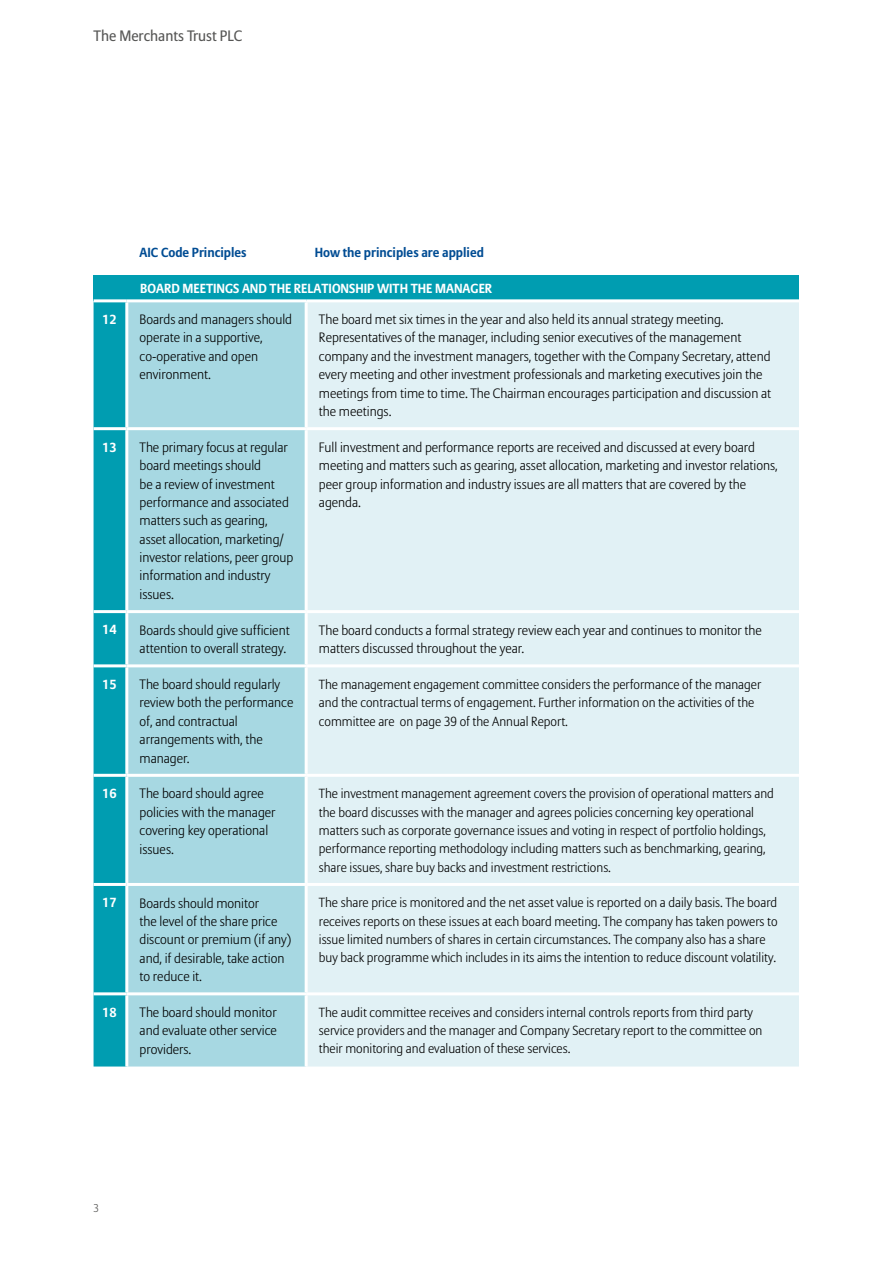
<style>
.page{position:relative;width:893px;height:1263px;background:#fff}
.page>*{position:absolute;margin:0;border:0;box-sizing:border-box;transform-origin:0 0}
.t1{font:15px "Allianz Sans";color:#575756}
.t2{font:300 13.5px/18.3px "Allianz Sans";color:#000}
.t3{font:300 13.2px/18.3px "Allianz Sans";color:#000}
.t4{font:700 13.2px "Allianz Sans";color:#fff}
.t5{font:700 13.2px "Allianz Sans";color:#004c93}
.t6{font:300 11.25px "Allianz Sans";color:#575756}
</style>
<div class="page">
<div style="left:94px;top:275px;width:705px;height:26px;background:#009db1"></div>
<div style="left:94px;top:302px;width:31px;height:764px;background:#009db1"></div>
<div style="left:128px;top:302px;width:177px;height:764px;background:#a7d8e2"></div>
<div style="left:308px;top:302px;width:491px;height:764px;background:#e1f1f5"></div>
<hr style="left:94px;top:427px;width:33px;height:3px;background:#fff">
<hr style="left:127px;top:427px;width:179px;height:3px;background:#fff">
<hr style="left:306px;top:427px;width:493px;height:3px;background:#fff">
<hr style="left:94px;top:610px;width:33px;height:3px;background:#fff">
<hr style="left:127px;top:610px;width:179px;height:3px;background:#fff">
<hr style="left:306px;top:610px;width:493px;height:3px;background:#fff">
<hr style="left:94px;top:664px;width:33px;height:3px;background:#fff">
<hr style="left:127px;top:664px;width:179px;height:3px;background:#fff">
<hr style="left:306px;top:664px;width:493px;height:3px;background:#fff">
<hr style="left:94px;top:774px;width:33px;height:3px;background:#fff">
<hr style="left:127px;top:774px;width:179px;height:3px;background:#fff">
<hr style="left:306px;top:774px;width:493px;height:3px;background:#fff">
<hr style="left:94px;top:883px;width:33px;height:3px;background:#fff">
<hr style="left:127px;top:883px;width:179px;height:3px;background:#fff">
<hr style="left:306px;top:883px;width:493px;height:3px;background:#fff">
<hr style="left:94px;top:992px;width:33px;height:3px;background:#fff">
<hr style="left:127px;top:992px;width:179px;height:3px;background:#fff">
<hr style="left:306px;top:992px;width:493px;height:3px;background:#fff">
<hr style="left:94px;top:299px;width:33px;height:3px;background:#fff">
<hr style="left:127px;top:299px;width:179px;height:3px;background:#fff">
<hr style="left:306px;top:299px;width:493px;height:3px;background:#fff">
<p class="t1" style="left:94px;top:27px;width:150px">The Merchants Trust PLC</p>
<p class="t5" style="left:140px;top:244px;width:109px">AIC Code Principles</p>
<p class="t5" style="left:315px;top:244px;width:171px">How the principles are applied</p>
<p class="t4" style="left:140px;top:280px;width:353px">BOARD MEETINGS AND THE RELATIONSHIP WITH THE MANAGER</p>
<p class="t4" style="left:102px;top:311px;width:16px">12</p>
<p class="t2" style="left:140px;top:311px;width:154px">Boards and managers should operate in a supportive, co-operative and open environment.</p>
<p class="t2" style="left:319px;top:311px;width:454px">The board met six times in the year and also held its annual strategy meeting.<br>Representatives of the manager, including senior executives of the management company and the investment managers, together with the Company Secretary, attend every meeting and other investment professionals and marketing executives join the meetings from time to time. The Chairman encourages participation and discussion at the meetings.</p>
<p class="t4" style="left:102px;top:438px;width:16px">13</p>
<p class="t2" style="left:140px;top:439px;width:155px">The primary focus at regular board meetings should<br>be a review of investment performance and associated matters such as gearing, asset allocation, marketing/ investor relations, peer group information and industry issues.</p>
<p class="t2" style="left:319px;top:439px;width:460px">Full investment and performance reports are received and discussed at every board meeting and matters such as gearing, asset allocation, marketing and investor relations, peer group information and industry issues are all matters that are covered by the agenda.</p>
<p class="t4" style="left:102px;top:621px;width:16px">14</p>
<p class="t2" style="left:140px;top:621px;width:152px">Boards should give sufficient attention to overall strategy.</p>
<p class="t2" style="left:319px;top:621px;width:444px">The board conducts a formal strategy review each year and continues to monitor the matters discussed throughout the year.</p>
<p class="t4" style="left:102px;top:676px;width:16px">15</p>
<p class="t2" style="left:140px;top:676px;width:155px">The board should regularly review both the performance of, and contractual arrangements with, the manager.</p>
<p class="t3" style="left:319px;top:676px;width:444px">The management engagement committee considers the performance of the manager and the contractual terms of engagement. Further information on the activities of the committee are on page 39 of the Annual Report.</p>
<p class="t4" style="left:102px;top:785px;width:16px">16</p>
<p class="t2" style="left:140px;top:785px;width:138px">The board should agree policies with the manager covering key operational issues.</p>
<p class="t3" style="left:319px;top:785px;width:457px">The investment management agreement covers the provision of operational matters and the board discusses with the manager and agrees policies concerning key operational matters such as corporate governance issues and voting in respect of portfolio holdings, performance reporting methodology including matters such as benchmarking, gearing, share issues, share buy backs and investment restrictions.</p>
<p class="t4" style="left:102px;top:894px;width:16px">17</p>
<p class="t2" style="left:140px;top:894px;width:154px">Boards should monitor<br>the level of the share price discount or premium (if any) and, if desirable, take action to reduce it.</p>
<p class="t3" style="left:319px;top:894px;width:460px">The share price is monitored and the net asset value is reported on a daily basis. The board receives reports on these issues at each board meeting. The company has taken powers to issue limited numbers of shares in certain circumstances. The company also has a share buy back programme which includes in its aims the intention to reduce discount volatility.</p>
<p class="t4" style="left:102px;top:1004px;width:16px">18</p>
<p class="t2" style="left:140px;top:1004px;width:139px;text-align:justify">The board should monitor and evaluate other service providers.</p>
<p class="t3" style="left:319px;top:1003px;width:445px">The audit committee receives and considers internal controls reports from third party service providers and the manager and Company Secretary report to the committee on their monitoring and evaluation of these services.</p>
<p class="t6" style="left:94px;top:1201px;width:7px">3</p>
</div>
